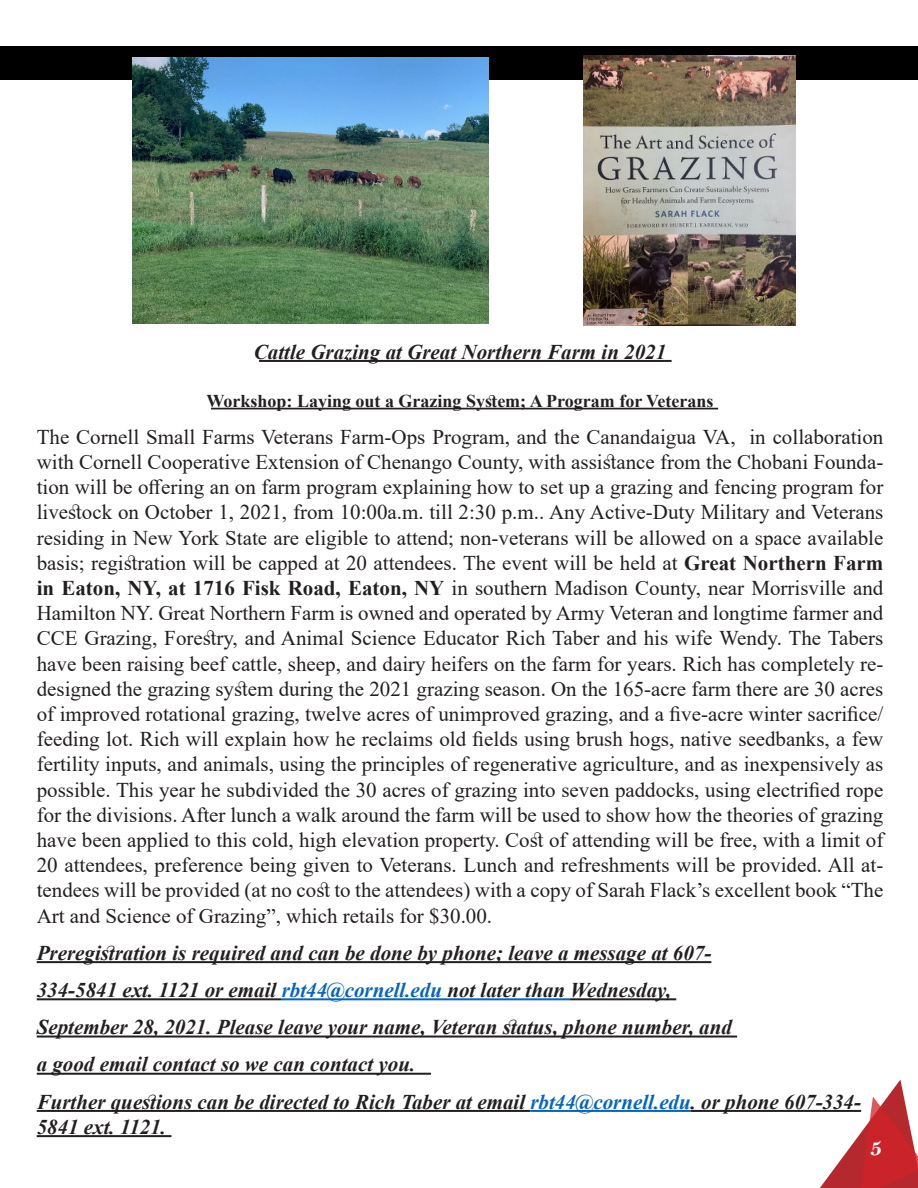
<style>
.page{position:relative;width:918px;height:1188px;background:#fff}
.page>*{position:absolute;margin:0;border:0;box-sizing:border-box;transform-origin:0 0}
.t1{font:24px "Bell MT Bold";color:#fff}
.t2{font:21px/25.2px "Times New Roman";color:#231f20;text-align:justify}
.t3{font:italic 700 21px/25.2px "Times New Roman";color:#231f20}
.t4{font:700 18px "Times New Roman";color:#231f20}
.s1{font-weight:700}
.s2{color:#0563c1}
</style>
<div class="page">
<svg style="left:815px;top:1080px;width:103px;height:108px"></svg>
<div style="left:0;top:46px;width:918px;height:34px;background:#000"></div>
<hr style="left:259px;top:360px;width:413px;height:2px;background:#231f20">
<hr style="left:211px;top:408px;width:507px;height:1px;background:#231f20">
<hr style="left:37px;top:961px;width:674px;height:2px;background:#231f20">
<hr style="left:37px;top:998px;width:245px;height:2px;background:#231f20">
<hr style="left:282px;top:998px;width:288px;height:2px;background:#0563c1">
<hr style="left:570px;top:998px;width:106px;height:2px;background:#231f20">
<hr style="left:37px;top:1036px;width:700px;height:2px;background:#231f20">
<hr style="left:37px;top:1073px;width:394px;height:2px;background:#231f20">
<hr style="left:37px;top:1110px;width:493px;height:2px;background:#231f20">
<hr style="left:530px;top:1110px;width:161px;height:2px;background:#0563c1">
<hr style="left:691px;top:1110px;width:170px;height:2px;background:#231f20">
<hr style="left:37px;top:1135px;width:134px;height:2px;background:#231f20">
<img style="left:584px;top:55px;width:212px;height:270px">
<img style="left:133px;top:57px;width:355px;height:267px">
<p class="t3" style="left:254px;top:338px;width:414px">Cattle Grazing at Great Northern Farm in 2021</p>
<p class="t4" style="left:207px;top:388px;width:509px">Workshop: Laying out a Grazing System; A Program for Veterans</p>
<p class="t2" style="left:37px;top:424px;width:848px">The Cornell Small Farms Veterans Farm-Ops Program, and the Canandaigua VA, in collaboration with Cornell Cooperative Extension of Chenango County, with assistance from the Chobani Founda&shy;tion will be offering an on farm program explaining how to set up a grazing and fencing program for livestock on October 1, 2021, from 10:00a.m. till 2:30 p.m.. Any Active-Duty Military and Veterans residing in New York State are eligible to attend; non-veterans will be allowed on a space available basis; registration will be capped at 20 attendees. The event will be held at <span class="s1">Great Northern Farm in Eaton, NY, at 1716 Fisk Road, Eaton, NY</span> in southern Madison County, near Morrisville and Hamilton NY. Great Northern Farm is owned and operated by Army Veteran and longtime farmer and CCE Grazing, Forestry, and Animal Science Educator Rich Taber and his wife Wendy. The Tabers have been raising beef cattle, sheep, and dairy heifers on the farm for years. Rich has completely re&shy;designed the grazing system during the 2021 grazing season. On the 165-acre farm there are 30 acres of improved rotational grazing, twelve acres of unimproved grazing, and a five-acre winter sacrifice/ feeding lot. Rich will explain how he reclaims old fields using brush hogs, native seedbanks, a few fertility inputs, and animals, using the principles of regenerative agriculture, and as inexpensively as possible. This year he subdivided the 30 acres of grazing into seven paddocks, using electrified rope for the divisions. After lunch a walk around the farm will be used to show how the theories of grazing have been applied to this cold, high elevation property. Cost of attending will be free, with a limit of 20 attendees, preference being given to Veterans. Lunch and refreshments will be provided. All at&shy;tendees will be provided (at no cost to the attendees) with a copy of Sarah Flack’s excellent book “The Art and Science of Grazing”, which retails for $30.00.</p>
<p class="t3" style="left:37px;top:940px;width:676px">Preregistration is required and can be done by phone; leave a message at 607-</p>
<p class="t3" style="left:37px;top:977px;width:636px">334-5841 ext. 1121 or email <span class="s2">rbt44@cornell.edu</span> not later than Wednesday,</p>
<p class="t3" style="left:37px;top:1014px;width:697px">September 28, 2021. Please leave your name, Veteran status, phone number, and</p>
<p class="t3" style="left:37px;top:1051px;width:380px">a good email contact so we can contact you.</p>
<p class="t3" style="left:37px;top:1088px;width:826px">Further questions can be directed to Rich Taber at email <span class="s2">rbt44@cornell.edu</span>. or phone 607-334-<br>5841 ext. 1121.</p>
<p class="t1" style="left:870px;top:1133px;width:14px">5</p>
</div>
